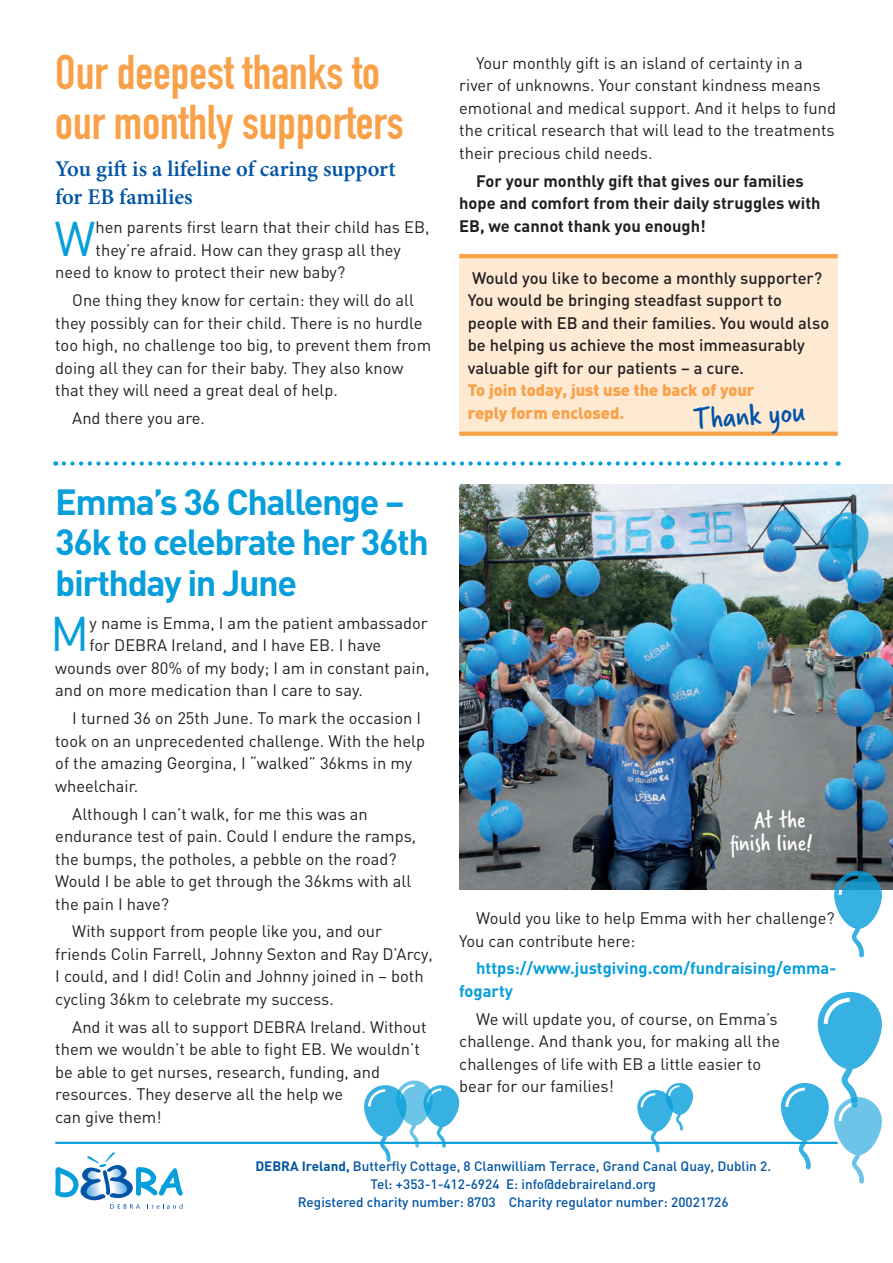
<style>
.page{position:relative;width:893px;height:1263px;background:#fff}
.page>*{position:absolute;margin:0;border:0;box-sizing:border-box;transform-origin:0 0}
.text_dropcap{font:48.15px "DIN";color:#069edb}
.t1{font:700 48px/49.5px "DIN Condensed";color:#f9a149}
.text_dropcap-2{font:700 36px/40.5px "DIN";letter-spacing:-.04em;color:#069edb}
.text{font:31.5px "Verveine";color:#0154a6}
.text-2{font:25.5px/22.5px "Verveine";color:#fff;text-align:right}
.subhead{font:600 22.5px/28.5px "Minion Pro";color:#0154a6}
.text-3{font:16.5px/22.5px "DIN";color:#231f20}
.text_dropcap-3{font:16.5px "DIN";color:#231f20}
.text-4{font:500 16.5px/22.5px "DIN";color:#231f20}
.text-5{font:700 16.5px/22.5px "DIN";color:#231f20}
.text-6{font:700 16.5px/22.5px "DIN";color:#069edb}
.t2{font:500 13.5px "DIN";color:#0154a6}
.s1{font-weight:900;color:#f9a149}
.s2{font-weight:700}
</style>
<div class="page">
<svg style="left:637px;top:1083px;width:56px;height:69px"></svg>
<img style="left:459px;top:485px;width:434px;height:404px">
<svg style="left:834px;top:871px;width:48px;height:87px"></svg>
<svg style="left:364px;top:1080px;width:95px;height:82px"></svg>
<svg style="left:826px;top:512px;width:42px;height:80px;background:#49a6d2"></svg>
<svg style="left:781px;top:992px;width:101px;height:192px"></svg>
<div style="left:459px;top:257px;width:379px;height:177px;background:#fee9d3"></div>
<hr style="left:459px;top:254px;width:379px;height:4px;background:#f9a149">
<svg style="left:459px;top:432px;width:379px;height:4px;background:#f9a450"></svg>
<svg style="left:55px;top:1152px;width:128px;height:57px"></svg>
<hr style="left:55px;top:1142px;width:783px;height:2px;background:#069edb">
<svg style="left:64px;top:461px;width:775px;height:5px"></svg>
<p class="t1" style="left:55px;top:48px;width:350px">Our deepest thanks to our monthly supporters</p>
<p class="subhead" style="left:55px;top:154px;width:342px">You gift is a lifeline of caring support for EB families</p>
<p class="text_dropcap" style="left:55px;top:208px;width:43px">W</p>
<p class="text_dropcap-3" style="left:96px;top:217px;width:335px">hen parents first learn that their child has EB,</p>
<p class="text_dropcap-3" style="left:96px;top:240px;width:307px">they’re afraid. How can they grasp all they</p>
<p class="text_dropcap-3" style="left:55px;top:262px;width:291px">need to know to protect their new baby?</p>
<p class="text-3" style="left:55px;top:289px;width:377px;text-indent:17px">One thing they know for certain: they will do all they possibly can for their child. There is no hurdle too high, no challenge too big, to prevent them from doing all they can for their baby. They also know that they will need a great deal of help.</p>
<p class="text-3" style="left:72px;top:406px;width:134px">And there you are.</p>
<p class="text_dropcap-2" style="left:55px;top:480px;width:375px">Emma’s 36 Challenge –<br>36k to celebrate her 36th birthday in June</p>
<p class="text_dropcap" style="left:50px;top:604px;width:41px">M</p>
<p class="text_dropcap-3" style="left:90px;top:613px;width:340px">y name is Emma, I am the patient ambassador</p>
<p class="text_dropcap-3" style="left:90px;top:635px;width:293px">for DEBRA Ireland, and I have EB. I have</p>
<p class="text_dropcap-3" style="left:55px;top:658px;width:376px">wounds over 80% of my body; I am in constant pain,</p>
<p class="text_dropcap-3" style="left:55px;top:680px;width:309px">and on more medication than I care to say.</p>
<p class="text-3" style="left:55px;top:707px;width:371px;text-indent:17px">I turned 36 on 25th June. To mark the occasion I took on an unprecedented challenge. With the help of the amazing Georgina, I “walked” 36kms in my wheelchair.</p>
<p class="text-3" style="left:55px;top:802px;width:363px;text-indent:17px">Although I can’t walk, for me this was an endurance test of pain. Could I endure the ramps, the bumps, the potholes, a pebble on the road?<br>Would I be able to get through the 36kms with all the pain I have?</p>
<p class="text-3" style="left:55px;top:920px;width:379px;text-indent:17px">With support from people like you, and our friends Colin Farrell, Johnny Sexton and Ray D’Arcy, I could, and I did! Colin and Johnny joined in – both cycling 36km to celebrate my success.</p>
<p class="text-3" style="left:55px;top:1015px;width:373px;text-indent:17px">And it was all to support DEBRA Ireland. Without them we wouldn’t be able to fight EB. We wouldn’t be able to get nurses, research, funding, and resources. They deserve all the help we<br>can give them!</p>
<p class="text-3" style="left:459px;top:51px;width:378px;text-indent:17px">Your monthly gift is an island of certainty in a river of unknowns. Your constant kindness means emotional and medical support. And it helps to fund the critical research that will lead to the treatments their precious child needs.</p>
<p class="text-5" style="left:459px;top:169px;width:363px;text-indent:17px">For your monthly gift that gives our families hope and comfort from their daily struggles with<br>EB, we cannot thank you enough!</p>
<p class="text-4" style="left:468px;top:266px;width:363px">Would you like to become a monthly supporter?<br>You would be bringing steadfast support to people with EB and their families. You would also be helping us achieve the most immeasurably valuable gift for our patients – a cure.<br><span class="s1">To join today, just use the back of your<br>reply form enclosed.</span></p>
<p class="text" style="left:692px;top:397px;width:113px;rotate:-4deg">Thank you</p>
<p class="text-2" style="left:730px;top:809px;width:84px">At the finish line!</p>
<p class="text-3" style="left:459px;top:907px;width:377px;text-indent:17px">Would you like to help Emma with her challenge?<br>You can contribute here:</p>
<p class="text-6" style="left:459px;top:956px;width:379px;text-indent:17px">https://www.justgiving.com/fundraising/emma&shy;fogarty</p>
<p class="text-3" style="left:459px;top:1007px;width:322px;text-indent:17px">We will update you, of course, on Emma’s challenge. And thank you, for making all the challenges of life with EB a little easier to bear for our families!</p>
<p class="t2" style="left:255px;top:1157px;width:517px"><span class="s2">DEBRA Ireland,</span> Butterfly Cottage, 8 Clanwilliam Terrace, Grand Canal Quay, Dublin 2.</p>
<p class="t2" style="left:370px;top:1175px;width:287px">Tel: +353-1-412-6924 E: info@debraireland.org</p>
<p class="t2" style="left:298px;top:1193px;width:432px">Registered charity number: 8703 Charity regulator number: 20021726</p>
</div>
